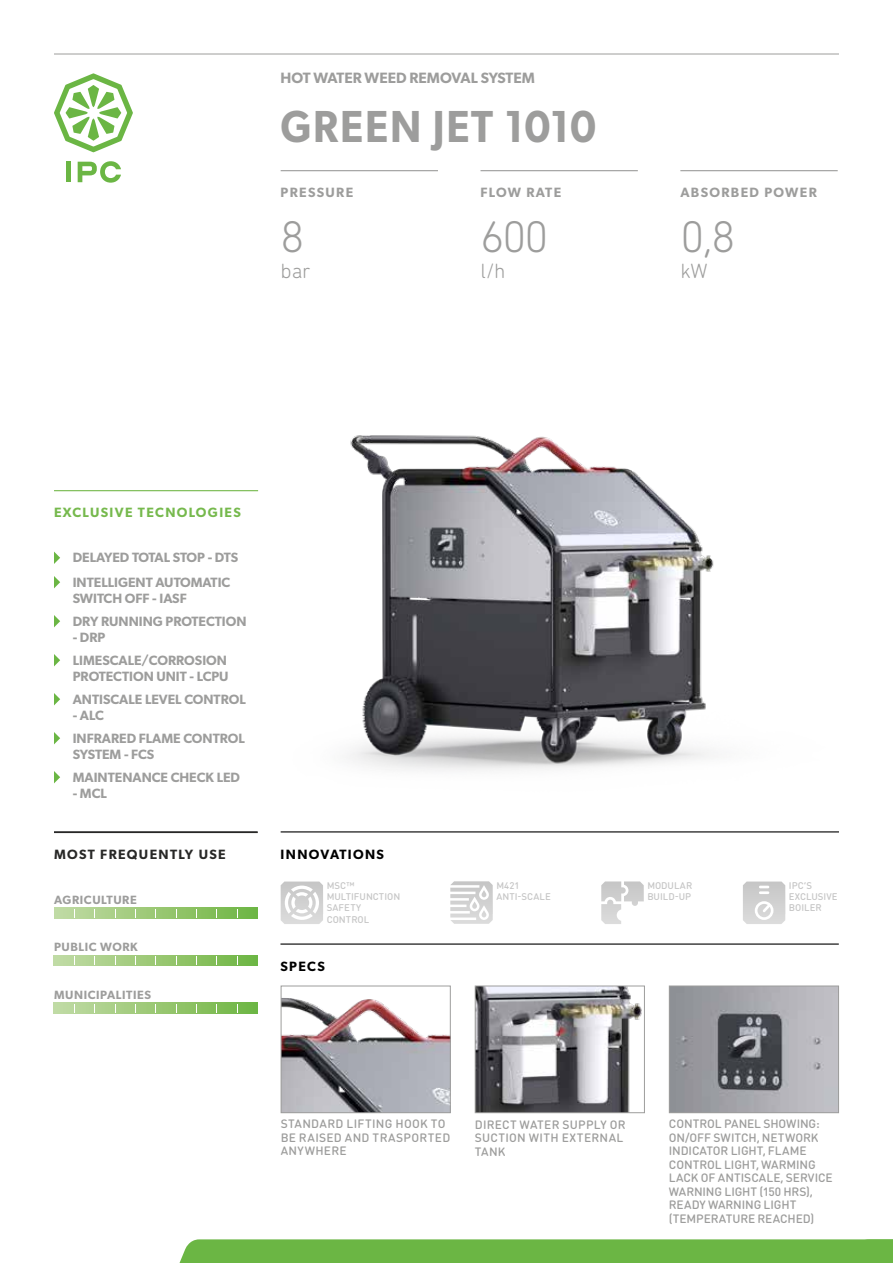
<style>
.page{position:relative;width:893px;height:1263px;background:#fff}
.page>*{position:absolute;margin:0;border:0;box-sizing:border-box;transform-origin:0 0}
.t1{font:600 45px "Gibson";letter-spacing:.035em;color:#9d9d9c;scale:.93 1}
.t2{font:300 45px "DIN Next Rounded LT Pro";color:#9d9d9c}
.t3{font:300 21px "DIN Next Rounded LT Pro";color:#9d9d9c}
.t4{font:600 15px "Gibson";color:#9d9d9c}
.t5{font:600 13.5px/22.8px "Gibson";color:#9d9d9c}
.t6{font:600 13.5px "Gibson";letter-spacing:.1em;color:#9d9d9c}
.t7{font:600 13.5px "Gibson";letter-spacing:.1em;color:#76b94d}
.t8{font:600 13.5px "Gibson";letter-spacing:.1em;color:#282827}
.t9{font:600 13.5px "Gibson";letter-spacing:.1em;color:#000}
.t10{font:600 13.5px "Gibson";letter-spacing:.09em;color:#9d9d9c}
.t11{font:500 12px/13.5px "DIN Round Pro";letter-spacing:.005em;color:#9d9d9c}
.t12{font:500 12px/13.5px "DIN Round Pro";letter-spacing:.025em;color:#9d9d9c}
.t13{font:600 12px "Gibson";letter-spacing:.05em;color:#9d9d9c}
.t14{font:500 9.6px/11.2px "DIN Round Pro";color:#c6c6c6}
</style>
<div class="page">
<hr style="left:54px;top:54px;width:785px;height:1px;background:#9d9d9c">
<div style="left:66px;top:162px;width:5px;height:20px;background:#6bb644"></div>
<svg style="left:78px;top:161px;width:43px;height:22px"></svg>
<svg style="left:54px;top:73px;width:79px;height:79px"></svg>
<div style="left:179px;top:1239px;width:714px;height:24px;background:#6bb644"></div>
<img style="left:283px;top:998px;width:166px;height:113px">
<div style="left:281px;top:986px;width:170px;height:127px;border:1px solid #9d9d9c"></div>
<img style="left:477px;top:988px;width:165px;height:123px">
<div style="left:475px;top:986px;width:170px;height:127px;border:1px solid #9d9d9c"></div>
<hr style="left:281px;top:170px;width:157px;height:1px;background:#9d9d9c">
<hr style="left:480px;top:170px;width:158px;height:1px;background:#9d9d9c">
<hr style="left:680px;top:170px;width:158px;height:1px;background:#9d9d9c">
<hr style="left:54px;top:831px;width:204px;height:1px;background:#000">
<hr style="left:54px;top:832px;width:204px;height:1px;background:#282827">
<hr style="left:54px;top:490px;width:204px;height:1px;background:#76b94d">
<svg style="left:54px;top:551px;width:6px;height:13px"></svg>
<svg style="left:54px;top:576px;width:6px;height:12px"></svg>
<svg style="left:54px;top:615px;width:6px;height:12px"></svg>
<svg style="left:54px;top:654px;width:6px;height:12px"></svg>
<svg style="left:54px;top:693px;width:6px;height:12px"></svg>
<svg style="left:54px;top:732px;width:6px;height:12px"></svg>
<svg style="left:54px;top:771px;width:6px;height:12px"></svg>
<svg style="left:54px;top:955px;width:204px;height:11px;background:#9cc978"></svg>
<svg style="left:54px;top:1003px;width:204px;height:10px;background:#9cca79"></svg>
<svg style="left:54px;top:908px;width:204px;height:10px;background:#9cca79"></svg>
<svg style="left:281px;top:881px;width:42px;height:43px"></svg>
<svg style="left:743px;top:881px;width:42px;height:43px;background:#d7d7d7"></svg>
<hr style="left:280px;top:943px;width:559px;height:2px;background:#000">
<svg style="left:450px;top:881px;width:43px;height:43px"></svg>
<svg style="left:601px;top:881px;width:43px;height:43px"></svg>
<img style="left:208px;top:435px;width:631px;height:399px">
<img style="left:671px;top:988px;width:166px;height:123px">
<div style="left:669px;top:986px;width:170px;height:127px;border:1px solid #9d9d9c"></div>
<p class="t4" style="left:281px;top:69px;width:256px">HOT WATER WEED REMOVAL SYSTEM</p>
<h1 class="t1" style="left:281px;top:100px;width:341px">GREEN JET 1010</h1>
<p class="t6" style="left:281px;top:184px;width:74px">PRESSURE</p>
<p class="t10" style="left:480px;top:184px;width:82px">FLOW RATE</p>
<p class="t6" style="left:680px;top:184px;width:138px">ABSORBED POWER</p>
<h1 class="t2" style="left:281px;top:211px;width:25px">8</h1>
<h2 class="t3" style="left:281px;top:258px;width:31px">bar</h2>
<h1 class="t2" style="left:480px;top:211px;width:69px">600</h1>
<h2 class="t3" style="left:480px;top:258px;width:27px">l/h</h2>
<h1 class="t2" style="left:680px;top:211px;width:57px">0,8</h1>
<h2 class="t3" style="left:680px;top:258px;width:29px">kW</h2>
<p class="t7" style="left:54px;top:504px;width:188px">EXCLUSIVE TECNOLOGIES</p>
<p class="t5" style="left:73px;top:545px;width:167px;line-height:24.5px">DELAYED TOTAL STOP - DTS<br>INTELLIGENT AUTOMATIC</p>
<p class="t5" style="left:73px;top:587px;width:175px">SWITCH OFF - IASF<br>DRY RUNNING PROTECTION</p>
<p class="t5" style="left:73px;top:626px;width:156px">- DRP<br>LIMESCALE/CORROSION</p>
<p class="t5" style="left:73px;top:665px;width:175px">PROTECTION UNIT - LCPU<br>ANTISCALE LEVEL CONTROL</p>
<p class="t5" style="left:73px;top:704px;width:174px">- ALC<br>INFRARED FLAME CONTROL</p>
<p class="t5" style="left:73px;top:743px;width:169px">SYSTEM - FCS<br>MAINTENANCE CHECK LED</p>
<p class="t5" style="left:73px;top:782px;width:36px">- MCL</p>
<p class="t8" style="left:54px;top:846px;width:173px">MOST FREQUENTLY USE</p>
<p class="t9" style="left:281px;top:846px;width:105px">INNOVATIONS</p>
<p class="t13" style="left:54px;top:892px;width:84px">AGRICULTURE</p>
<p class="t13" style="left:54px;top:940px;width:85px">PUBLIC WORK</p>
<p class="t13" style="left:54px;top:987px;width:99px">MUNICIPALITIES</p>
<p class="t14" style="left:496px;top:879px;width:56px">M421<br>ANTI-SCALE</p>
<p class="t14" style="left:647px;top:879px;width:46px">MODULAR<br>BUILD-UP</p>
<p class="t14" style="left:327px;top:879px;width:75px">MSC™<br>MULTIFUNCTION<br>SAFETY<br>CONTROL</p>
<p class="t14" style="left:789px;top:879px;width:50px">IPC’S<br>EXCLUSIVE<br>BOILER</p>
<p class="t9" style="left:280px;top:958px;width:46px">SPECS</p>
<p class="t12" style="left:281px;top:1117px;width:171px">STANDARD LIFTING HOOK TO<br>BE RAISED AND TRASPORTED<br>ANYWHERE</p>
<p class="t12" style="left:475px;top:1117px;width:152px">DIRECT WATER SUPPLY OR<br>SUCTION WITH EXTERNAL<br>TANK</p>
<p class="t11" style="left:669px;top:1117px;width:165px">CONTROL PANEL SHOWING:<br>ON/OFF SWITCH, NETWORK<br>INDICATOR LIGHT, FLAME<br>CONTROL LIGHT, WARMING<br>LACK OF ANTISCALE, SERVICE<br>WARNING LIGHT (150 HRS),<br>READY WARNING LIGHT (TEMPERATURE REACHED)</p>
</div>
